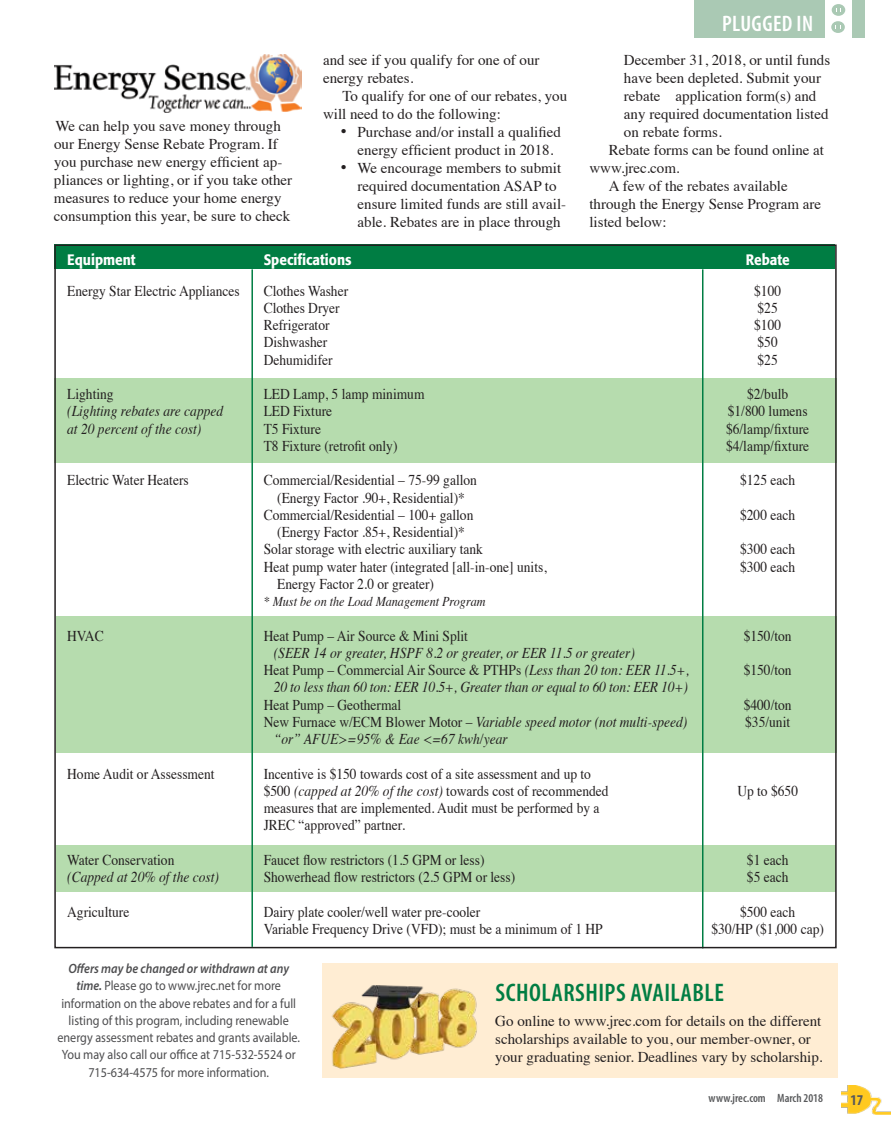
<style>
.page{position:relative;width:891px;height:1134px;background:#fff}
.page>*{position:absolute;margin:0;border:0;box-sizing:border-box;transform-origin:0 0}
.t1{font:600 condensed 25.5px "Myriad Pro";letter-spacing:.02em;color:#007d43}
.t2{font:600 condensed 22.5px "Myriad Pro";letter-spacing:.02em;color:#fff}
.t3{font:15px/17.2px "Times";color:#231f20;text-align:center;scale:.9 1}
.t4{font:15px/18px "Times";color:#231f20}
.t5{font:italic 15px/17.2px "Times";color:#231f20;scale:.9 1}
.t6{font:500 15px "Formata";color:#fff;scale:.9 1}
.t7{font:700 condensed 15px "Myriad Pro";color:#58595b}
.t8{font:13.5px/17.2px "Myriad Pro";color:#4d4d4f;text-align:center;scale:.9 1}
.t9{font:italic 13.5px "Times";color:#231f20;scale:.9 1}
.t10{font:600 condensed 12px "Myriad Pro";color:#58595b}
.s1{font-style:normal}
.s2{font-style:italic}
.s3{font-weight:600;font-style:italic}
</style>
<div class="page">
<div style="left:54px;top:378px;width:783px;height:84px;background:#b6dcae"></div>
<div style="left:322px;top:964px;width:515px;height:114px;background:#ffedd3"></div>
<img style="left:841px;top:1085px;width:50px;height:30px">
<div style="left:694px;top:0;width:170px;height:37px;background:#aac9b4"></div>
<div style="left:825px;top:0;width:27px;height:38px;background:#fff"></div>
<div style="left:832px;top:4px;width:13px;height:12px;background:#aac9b4;border-radius:50%"></div>
<div style="left:831px;top:21px;width:14px;height:12px;background:#aac9b4;border-radius:50%"></div>
<div style="left:56px;top:617px;width:781px;height:136px;background:#b6dcae"></div>
<div style="left:56px;top:845px;width:779px;height:47px;background:#b6dcae"></div>
<div style="left:54px;top:244px;width:780px;height:25px;background:#007d43"></div>
<img style="left:54px;top:54px;width:248px;height:58px">
<hr style="left:251px;top:269px;width:2px;height:678px;background:#007d43">
<hr style="left:702px;top:269px;width:2px;height:679px;background:#007d43">
<img style="left:322px;top:963px;width:173px;height:106px">
<p class="t4" style="left:54px;top:115px;width:240px">We can help you save money through our Energy Sense Rebate Program. If you purchase new energy efficient ap&shy;pliances or lighting, or if you take other measures to reduce your home energy consumption this year, be sure to check</p>
<p class="t4" style="left:323px;top:50px;width:218px">and see if you qualify for one of our energy rebates.</p>
<p class="t4" style="left:323px;top:86px;width:246px;text-indent:20px">To qualify for one of our rebates, you will need to do the following:</p>
<p class="t4" style="left:358px;top:122px;width:205px;text-indent:-16px">• Purchase and/or install a qualified energy efficient product in 2018.</p>
<p class="t4" style="left:358px;top:158px;width:210px;text-indent:-16px">• We encourage members to submit required documentation ASAP to ensure limited funds are still avail&shy;able. Rebates are in place through</p>
<h2 class="t2" style="left:722px;top:9px;width:93px">PLUGGED IN</h2>
<p class="t4" style="left:624px;top:50px;width:208px">December 31, 2018, or until funds</p>
<p class="t4" style="left:624px;top:68px;width:199px">have been depleted. Submit your</p>
<p class="t4" style="left:624px;top:86px;width:194px">rebate application form(s) and</p>
<p class="t4" style="left:624px;top:104px;width:206px">any required documentation listed</p>
<p class="t4" style="left:624px;top:122px;width:99px">on rebate forms.</p>
<p class="t4" style="left:609px;top:140px;width:216px">Rebate forms can be found online at</p>
<p class="t4" style="left:589px;top:158px;width:92px">www.jrec.com.</p>
<p class="t4" style="left:609px;top:176px;width:180px">A few of the rebates available</p>
<p class="t4" style="left:589px;top:194px;width:233px">through the Energy Sense Program are</p>
<p class="t4" style="left:589px;top:212px;width:79px">listed below:</p>
<p class="t6" style="left:67px;top:250px;width:78px">Equipment</p>
<p class="t6" style="left:264px;top:250px;width:99px">Specifications</p>
<p class="t6" style="left:746px;top:250px;width:50px">Rebate</p>
<p class="t3" style="left:67px;top:281px;width:193px">Energy Star Electric Appliances</p>
<p class="t3" style="left:264px;top:281px;width:95px">Clothes Washer</p>
<p class="t3" style="left:754px;top:281px;width:31px">$100</p>
<p class="t3" style="left:264px;top:298px;width:86px">Clothes Dryer</p>
<p class="t3" style="left:758px;top:298px;width:24px">$25</p>
<p class="t3" style="left:264px;top:315px;width:75px">Refrigerator</p>
<p class="t3" style="left:754px;top:315px;width:31px">$100</p>
<p class="t3" style="left:264px;top:332px;width:72px">Dishwasher</p>
<p class="t3" style="left:758px;top:332px;width:24px">$50</p>
<p class="t3" style="left:264px;top:350px;width:78px">Dehumidifer</p>
<p class="t3" style="left:758px;top:350px;width:24px">$25</p>
<p class="t3" style="left:67px;top:384px;width:53px">Lighting</p>
<p class="t3" style="left:264px;top:384px;width:180px">LED Lamp, 5 lamp minimum</p>
<p class="t3" style="left:747px;top:384px;width:47px">$2/bulb</p>
<p class="t5" style="left:67px;top:402px;width:175px">(Lighting rebates are capped</p>
<p class="t3" style="left:264px;top:401px;width:78px">LED Fixture</p>
<p class="t3" style="left:728px;top:401px;width:90px">$1/800 lumens</p>
<p class="t5" style="left:67px;top:419px;width:151px">at 20 percent of the cost)</p>
<p class="t3" style="left:264px;top:419px;width:65px">T5 Fixture</p>
<p class="t3" style="left:726px;top:419px;width:94px">$6/lamp/fixture</p>
<p class="t3" style="left:264px;top:436px;width:150px">T8 Fixture (retrofit only)</p>
<p class="t3" style="left:726px;top:436px;width:94px">$4/lamp/fixture</p>
<p class="t3" style="left:67px;top:470px;width:137px">Electric Water Heaters</p>
<p class="t3" style="left:264px;top:470px;width:239px">Commercial/Residential – 75-99 gallon</p>
<p class="t3" style="left:740px;top:470px;width:63px">$125 each</p>
<p class="t3" style="left:264px;top:488px;width:235px">(Energy Factor .90+, Residential)*<br>Commercial/Residential – 100+ gallon</p>
<p class="t3" style="left:740px;top:505px;width:63px">$200 each</p>
<p class="t3" style="left:264px;top:522px;width:245px">(Energy Factor .85+, Residential)*<br>Solar storage with electric auxiliary tank</p>
<p class="t3" style="left:740px;top:539px;width:63px">$300 each</p>
<p class="t3" style="left:264px;top:557px;width:316px">Heat pump water hater (integrated [all-in-one] units,</p>
<p class="t3" style="left:740px;top:557px;width:63px">$300 each</p>
<p class="t3" style="left:277px;top:574px;width:176px">Energy Factor 2.0 or greater)</p>
<p class="t9" style="left:264px;top:590px;width:248px">* Must be on the Load Management Program</p>
<p class="t3" style="left:67px;top:626px;width:42px">HVAC</p>
<p class="t3" style="left:264px;top:626px;width:229px">Heat Pump – Air Source &amp; Mini Split</p>
<p class="t3" style="left:744px;top:626px;width:55px">$150/ton</p>
<p class="t5" style="left:264px;top:643px;width:474px;text-indent:10px">(SEER 14 or greater, HSPF 8.2 or greater, or EER 11.5 or greater)<br><span class="s1">Heat Pump – Commercial Air Source &amp; PTHPs</span> (Less than 20 ton: EER 11.5+,</p>
<p class="t3" style="left:744px;top:660px;width:55px">$150/ton</p>
<p class="t5" style="left:274px;top:678px;width:462px">20 to less than 60 ton: EER 10.5+, Greater than or equal to 60 ton: EER 10+)</p>
<p class="t3" style="left:264px;top:695px;width:154px">Heat Pump – Geothermal</p>
<p class="t3" style="left:744px;top:695px;width:55px">$400/ton</p>
<p class="t5" style="left:264px;top:712px;width:472px"><span class="s1">New Furnace w/ECM Blower Motor –</span> Variable speed motor (not multi-speed)</p>
<p class="t3" style="left:745px;top:712px;width:52px">$35/unit</p>
<p class="t5" style="left:274px;top:729px;width:261px">“or” AFUE&gt;=95% &amp; Eae &lt;=67 kwh/year</p>
<p class="t3" style="left:67px;top:764px;width:165px">Home Audit or Assessment</p>
<p class="t3" style="left:264px;top:764px;width:385px;text-align:left">Incentive is $150 towards cost of a site assessment and up to $500 <span class="s2">(capped at 20% of the cost)</span> towards cost of recommended</p>
<p class="t3" style="left:264px;top:798px;width:375px;text-align:left">measures that are implemented. Audit must be performed by a<br>JREC “approved” partner.</p>
<p class="t3" style="left:737px;top:781px;width:69px">Up to $650</p>
<p class="t3" style="left:67px;top:850px;width:121px">Water Conservation</p>
<p class="t3" style="left:264px;top:850px;width:247px">Faucet flow restrictors (1.5 GPM or less)</p>
<p class="t3" style="left:747px;top:850px;width:48px">$1 each</p>
<p class="t5" style="left:67px;top:867px;width:170px">(Capped at 20% of the cost)</p>
<p class="t3" style="left:264px;top:867px;width:281px">Showerhead flow restrictors (2.5 GPM or less)</p>
<p class="t3" style="left:747px;top:867px;width:48px">$5 each</p>
<p class="t3" style="left:67px;top:902px;width:71px">Agriculture</p>
<p class="t3" style="left:264px;top:902px;width:242px">Dairy plate cooler/well water pre-cooler</p>
<p class="t3" style="left:740px;top:902px;width:63px">$500 each</p>
<p class="t3" style="left:264px;top:919px;width:378px">Variable Frequency Drive (VFD); must be a minimum of 1 HP</p>
<p class="t3" style="left:712px;top:919px;width:126px">$30/HP ($1,000 cap)</p>
<p class="t8" style="left:58px;top:960px;width:271px"><span class="s3">Offers may be changed or withdrawn at any time.</span> Please go to www.jrec.net for more information on the above rebates and for a full listing of this program, including renewable energy assessment rebates and grants available.<br>You may also call our office at 715-532-5524 or 715-634-4575 for more information.</p>
<h1 class="t1" style="left:496px;top:977px;width:230px">SCHOLARSHIPS AVAILABLE</h1>
<p class="t4" style="left:495px;top:1010px;width:329px">Go online to www.jrec.com for details on the different scholarships available to you, our member-owner, or your graduating senior. Deadlines vary by scholarship.</p>
<p class="t10" style="left:709px;top:1091px;width:116px">www.jrec.com March 2018</p>
<p class="t7" style="left:850px;top:1090px;width:14px">17</p>
</div>
